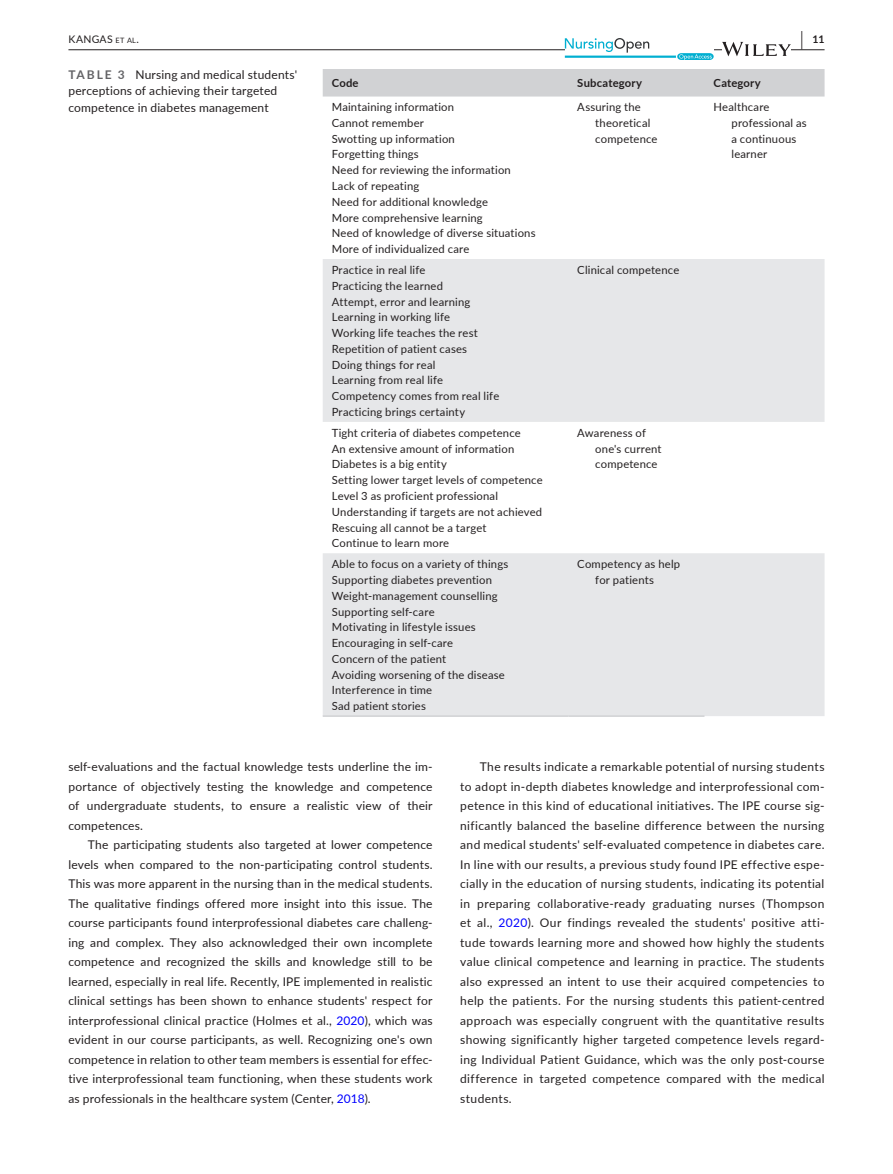
<style>
.page{position:relative;width:893px;height:1174px;background:#fff}
.page>*{position:absolute;margin:0;border:0;box-sizing:border-box;transform-origin:0 0}
.t1{font:12px/19.5px "Lato";letter-spacing:.015em;color:#231f20;text-align:justify}
.t2{font:11.25px/15.8px "Lato";letter-spacing:.015em;color:#231f20}
.t3{font:700 11.25px "Lato";letter-spacing:.02em;color:#231f20}
.t4{font:10.5px "Lato";letter-spacing:.03em;color:#231f20}
.t5{font:700 10.5px "Lato";color:#231f20}
.s1{font-size:7.35px}
.s2{font-size:19.5px}
.s3{font-weight:700;color:#636366}
.s4{color:#00f}
</style>
<div class="page">
<hr style="left:68px;top:49px;width:756px;height:1px;background:#231f20">
<svg style="left:565px;top:38px;width:149px;height:22px"></svg>
<svg style="left:722px;top:42px;width:69px;height:14px"></svg>
<div style="left:323px;top:69px;width:501px;height:28px;background:#d1d2d4"></div>
<svg style="left:323px;top:259px;width:501px;height:457px;fill:#e6e7e9"></svg>
<hr style="left:323px;top:715px;width:245px;height:2px;background:#d1d2d4">
<hr style="left:568px;top:715px;width:136px;height:2px;background:#d1d2d4">
<p class="t4" style="left:68px;top:31px;width:72px">KANGAS <span class="s1">et al</span>.</p>
<p class="t5" style="left:801px;top:31px;width:25px"><span class="s2">|</span> 11</p>
<p class="t1" style="left:68px;top:66px;width:230px;line-height:16.5px;text-align:left"><span class="s3">TABLE 3</span> Nursing and medical students' perceptions of achieving their targeted competence in diabetes management</p>
<p class="t3" style="left:332px;top:75px;width:28px">Code</p>
<p class="t3" style="left:577px;top:75px;width:66px">Subcategory</p>
<p class="t3" style="left:713px;top:75px;width:49px">Category</p>
<p class="t2" style="left:332px;top:99px;width:205px">Maintaining information<br>Cannot remember<br>Swotting up information<br>Forgetting things<br>Need for reviewing the information<br>Lack of repeating<br>Need for additional knowledge<br>More comprehensive learning<br>Need of knowledge of diverse situations<br>More of individualized care</p>
<p class="t2" style="left:595px;top:99px;width:64px;text-indent:-18px">Assuring the theoretical competence</p>
<p class="t2" style="left:731px;top:99px;width:77px;text-indent:-18px">Healthcare professional as a continuous learner</p>
<p class="t2" style="left:332px;top:262px;width:169px">Practice in real life<br>Practicing the learned<br>Attempt, error and learning<br>Learning in working life<br>Working life teaches the rest<br>Repetition of patient cases<br>Doing things for real<br>Learning from real life<br>Competency comes from real life<br>Practicing brings certainty</p>
<p class="t2" style="left:577px;top:262px;width:104px">Clinical competence</p>
<p class="t2" style="left:332px;top:424px;width:212px">Tight criteria of diabetes competence<br>An extensive amount of information Diabetes is a big entity<br>Setting lower target levels of competence Level 3 as proficient professional Understanding if targets are not achieved Rescuing all cannot be a target<br>Continue to learn more</p>
<p class="t2" style="left:595px;top:424px;width:68px;text-indent:-18px">Awareness of one's current competence</p>
<p class="t2" style="left:332px;top:556px;width:178px">Able to focus on a variety of things<br>Supporting diabetes prevention<br>Weight-management counselling<br>Supporting self-care<br>Motivating in lifestyle issues<br>Encouraging in self-care<br>Concern of the patient<br>Avoiding worsening of the disease<br>Interference in time<br>Sad patient stories</p>
<p class="t2" style="left:595px;top:556px;width:86px;text-indent:-18px">Competency as help for patients</p>
<p class="t1" style="left:68px;top:756px;width:366px">self-evaluations and the factual knowledge tests underline the im&shy;portance of objectively testing the knowledge and competence of undergraduate students, to ensure a realistic view of their competences.</p>
<p class="t1" style="left:68px;top:834px;width:366px;text-indent:20px">The participating students also targeted at lower competence levels when compared to the non-participating control students.<br>This was more apparent in the nursing than in the medical students.<br>The qualitative findings offered more insight into this issue. The course participants found interprofessional diabetes care challeng&shy;ing and complex. They also acknowledged their own incomplete competence and recognized the skills and knowledge still to be learned, especially in real life. Recently, IPE implemented in realistic clinical settings has been shown to enhance students' respect for interprofessional clinical practice (Holmes et al., <span class="s4">2020</span>), which was evident in our course participants, as well. Recognizing one's own competence in relation to other team members is essential for effec&shy;tive interprofessional team functioning, when these students work as professionals in the healthcare system (Center, <span class="s4">2018</span>).</p>
<p class="t1" style="left:460px;top:756px;width:366px;text-indent:20px">The results indicate a remarkable potential of nursing students to adopt in-depth diabetes knowledge and interprofessional com&shy;petence in this kind of educational initiatives. The IPE course sig&shy;nificantly balanced the baseline difference between the nursing and medical students' self-evaluated competence in diabetes care.<br>In line with our results, a previous study found IPE effective espe&shy;cially in the education of nursing students, indicating its potential in preparing collaborative-ready graduating nurses (Thompson et al., <span class="s4">2020</span>). Our findings revealed the students' positive atti&shy;tude towards learning more and showed how highly the students value clinical competence and learning in practice. The students also expressed an intent to use their acquired competencies to help the patients. For the nursing students this patient-centred approach was especially congruent with the quantitative results showing significantly higher targeted competence levels regard&shy;ing Individual Patient Guidance, which was the only post-course difference in targeted competence compared with the medical students.</p>
</div>
